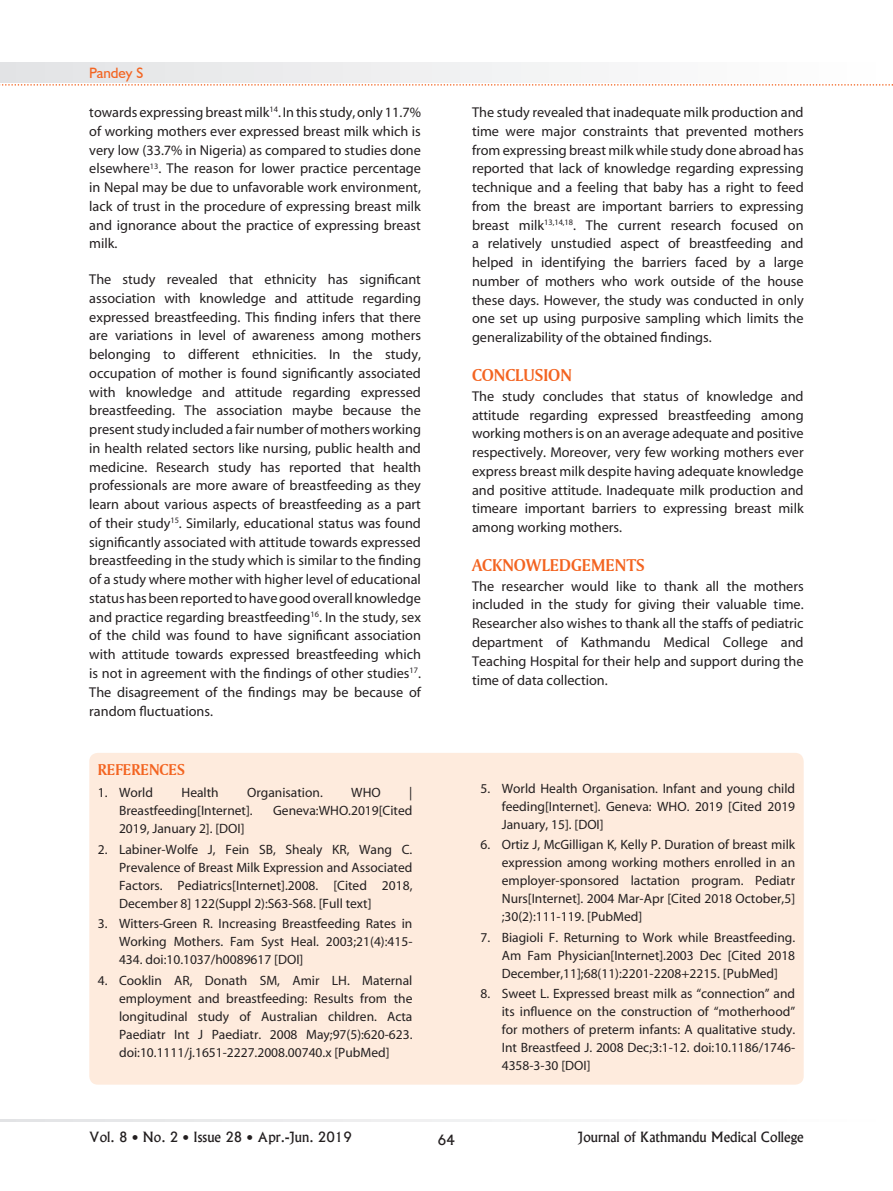
<style>
.page{position:relative;width:893px;height:1191px;background:#fff}
.page>*{position:absolute;margin:0;border:0;box-sizing:border-box;transform-origin:0 0}
.t1{font:18px "Amerigo BT Bold A";color:#f36421}
.t2{font:16.5px "Amerigo BT Bold A";color:#f36421}
.t3{font:15px "Humanist 521 BT";color:#f36421}
.t4{font:14.25px/18.8px "Myriad";color:#231f20;text-align:justify}
.t5{font:13.5px/18px "Myriad";color:#231f20;text-align:justify}
.t6{font:13.5px "Alaska";color:#231f20}
</style>
<div class="page">
<svg style="left:0;top:1119px;width:581px;height:2px"></svg>
<svg style="left:0;top:63px;width:893px;height:23px"></svg>
<div style="left:89px;top:753px;width:715px;height:331px;background:#feebdd;border-radius:9px"></div>
<p class="t3" style="left:89px;top:63px;width:56px">Pandey S</p>
<p class="t4" style="left:89px;top:103px;width:333px">towards expressing breast milk<sup>14</sup>. In this study, only 11.7% of working mothers ever expressed breast milk which is very low (33.7% in Nigeria) as compared to studies done elsewhere<sup>13</sup>. The reason for lower practice percentage in Nepal may be due to unfavorable work environment, lack of trust in the procedure of expressing breast milk and ignorance about the practice of expressing breast milk.</p>
<p class="t4" style="left:89px;top:270px;width:333px">The study revealed that ethnicity has significant association with knowledge and attitude regarding expressed breastfeeding. This finding infers that there are variations in level of awareness among mothers belonging to different ethnicities. In the study, occupation of mother is found significantly associated with knowledge and attitude regarding expressed breastfeeding. The association maybe because the present study included a fair number of mothers working in health related sectors like nursing, public health and medicine. Research study has reported that health professionals are more aware of breastfeeding as they learn about various aspects of breastfeeding as a part of their study<sup>15</sup>. Similarly, educational status was found significantly associated with attitude towards expressed breastfeeding in the study which is similar to the finding of a study where mother with higher level of educational status has been reported to have good overall knowledge and practice regarding breastfeeding<sup>16</sup>. In the study, sex of the child was found to have significant association with attitude towards expressed breastfeeding which is not in agreement with the findings of other studies<sup>17</sup>.<br>The disagreement of the findings may be because of random fluctuations.</p>
<p class="t2" style="left:98px;top:759px;width:89px">REFERENCES</p>
<p class="t5" style="left:98px;top:784px;width:57px">1. World</p>
<p class="t5" style="left:182px;top:784px;width:39px">Health</p>
<p class="t5" style="left:247px;top:784px;width:77px">Organisation.</p>
<p class="t5" style="left:351px;top:784px;width:31px">WHO</p>
<p class="t5" style="left:409px;top:784px;width:5px">|</p>
<p class="t5" style="left:119px;top:802px;width:135px">Breastfeeding[Internet].</p>
<p class="t5" style="left:273px;top:802px;width:141px">Geneva:WHO.2019[Cited</p>
<p class="t5" style="left:119px;top:820px;width:127px">2019, January 2]. [DOI]</p>
<p class="t5" style="left:119px;top:840px;width:295px;text-indent:-21px">2. Labiner-Wolfe J, Fein SB, Shealy KR, Wang C.<br>Prevalence of Breast Milk Expression and Associated Factors. Pediatrics[Internet].2008. [Cited 2018, December 8] 122(Suppl 2):S63-S68. [Full text]</p>
<p class="t5" style="left:119px;top:915px;width:295px;text-indent:-21px">3. Witters-Green R. Increasing Breastfeeding Rates in Working Mothers. Fam Syst Heal. 2003;21(4):415- 434. doi:10.1037/h0089617 [DOI]</p>
<p class="t5" style="left:119px;top:971px;width:295px;text-indent:-21px">4. Cooklin AR, Donath SM, Amir LH. Maternal employment and breastfeeding: Results from the longitudinal study of Australian children. Acta Paediatr Int J Paediatr. 2008 May;97(5):620-623. doi:10.1111/j.1651-2227.2008.00740.x [PubMed]</p>
<p class="t4" style="left:472px;top:103px;width:333px">The study revealed that inadequate milk production and time were major constraints that prevented mothers from expressing breast milk while study done abroad has reported that lack of knowledge regarding expressing technique and a feeling that baby has a right to feed from the breast are important barriers to expressing breast milk<sup>13,14,18</sup>. The current research focused on a relatively unstudied aspect of breastfeeding and helped in identifying the barriers faced by a large number of mothers who work outside of the house these days. However, the study was conducted in only one set up using purposive sampling which limits the generalizability of the obtained findings.</p>
<p class="t1" style="left:472px;top:364px;width:101px">CONCLUSION</p>
<p class="t4" style="left:472px;top:387px;width:333px">The study concludes that status of knowledge and attitude regarding expressed breastfeeding among working mothers is on an average adequate and positive respectively. Moreover, very few working mothers ever express breast milk despite having adequate knowledge and positive attitude. Inadequate milk production and timeare important barriers to expressing breast milk among working mothers.</p>
<p class="t1" style="left:472px;top:553px;width:174px">ACKNOWLEDGEMENTS</p>
<p class="t4" style="left:472px;top:577px;width:333px">The researcher would like to thank all the mothers included in the study for giving their valuable time.<br>Researcher also wishes to thank all the staffs of pediatric department of Kathmandu Medical College and Teaching Hospital for their help and support during the time of data collection.</p>
<p class="t5" style="left:502px;top:779px;width:295px;text-indent:-21px">5. World Health Organisation. Infant and young child feeding[Internet]. Geneva: WHO. 2019 [Cited 2019<br>January, 15]. [DOI]</p>
<p class="t5" style="left:502px;top:836px;width:295px;text-indent:-21px">6. Ortiz J, McGilligan K, Kelly P. Duration of breast milk expression among working mothers enrolled in an employer-sponsored lactation program. Pediatr Nurs[Internet]. 2004 Mar-Apr [Cited 2018 October,5] ;30(2):111-119. [PubMed]</p>
<p class="t5" style="left:502px;top:928px;width:295px;text-indent:-21px">7. Biagioli F. Returning to Work while Breastfeeding.<br>Am Fam Physician[Internet].2003 Dec [Cited 2018<br>December,11];68(11):2201-2208+2215. [PubMed]</p>
<p class="t5" style="left:502px;top:985px;width:295px;text-indent:-21px">8. Sweet L. Expressed breast milk as “connection” and its influence on the construction of “motherhood” for mothers of preterm infants: A qualitative study.<br>Int Breastfeed J. 2008 Dec;3:1-12. doi:10.1186/1746- 4358-3-30 [DOI]</p>
<p class="t6" style="left:89px;top:1129px;width:264px">Vol. 8 • No. 2 • Issue 28 • Apr.-Jun. 2019</p>
<p class="t6" style="left:438px;top:1131px;width:19px">64</p>
<p class="t6" style="left:578px;top:1129px;width:227px">Journal of Kathmandu Medical College</p>
</div>
